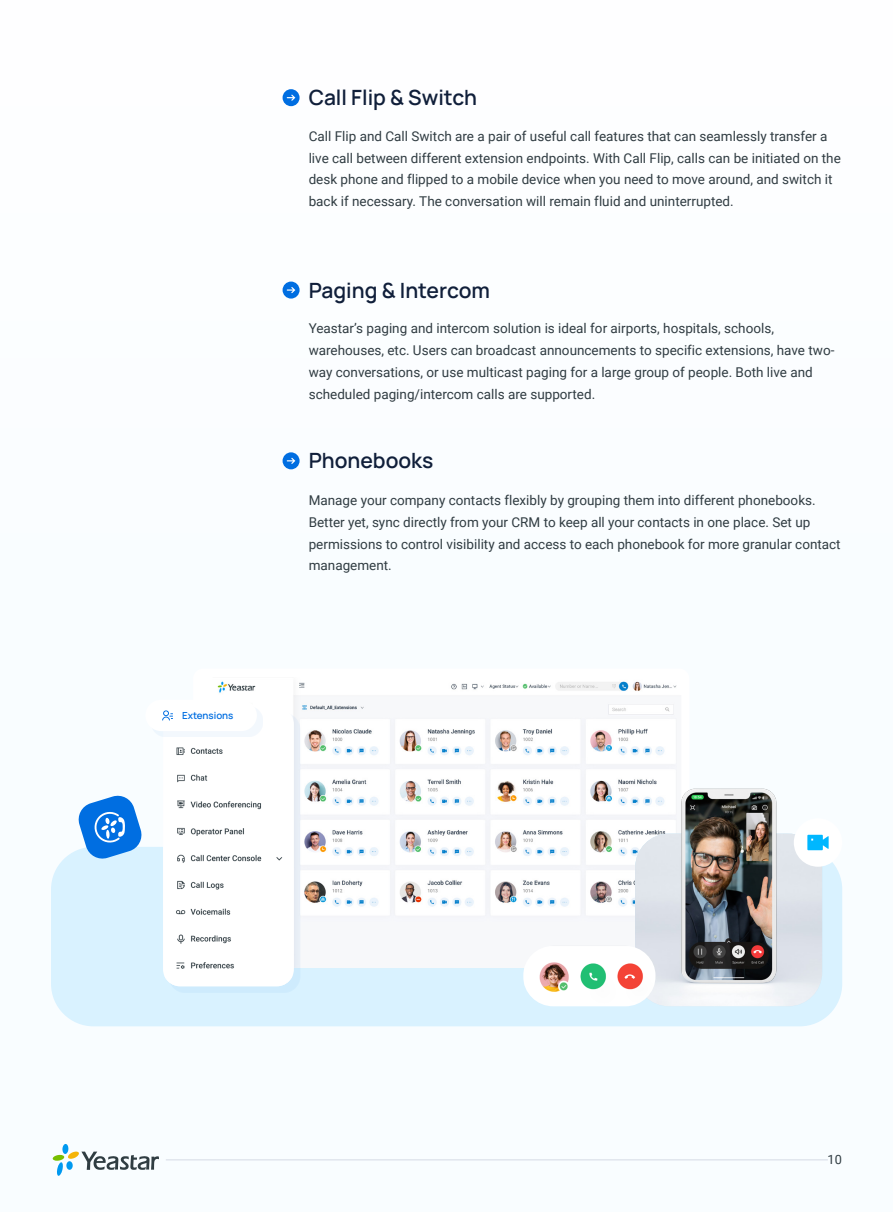
<style>
.page{position:relative;width:893px;height:1212px;background:#f5fcff}
.page>*{position:absolute;margin:0;border:0;box-sizing:border-box;transform-origin:0 0}
.三级标题{font:600 21px "Manrope";color:#101f3a}
.正文{font:13.5px/21.8px "Roboto";color:#303c42}
.t1{font:12.75px "Roboto";color:#303c42}
.三级标题-2{font:600 9.75px "Manrope";color:#006ee1}
</style>
<div class="page">
<svg style="left:52px;top:1144px;width:107px;height:32px"></svg>
<hr style="left:166px;top:1159px;width:662px;height:1px;background:#d5dae5">
<div style="left:51px;top:847px;width:791px;height:179px;background:#d9f2ff;border-radius:43px"></div>
<div style="left:193px;top:668px;width:496px;height:300px;background:#fff;border-radius:10px"></div>
<img style="left:217px;top:681px;width:460px;height:287px">
<svg style="left:317px;top:924px;width:318px;height:37px"></svg>
<div style="left:169px;top:713px;width:131px;height:279px;background:#006ee1;opacity:.05"></div>
<div style="left:163px;top:707px;width:131px;height:279px;background:#fff;border-radius:17px"></div>
<img style="left:165px;top:707px;width:127px;height:279px">
<img style="left:635px;top:833px;width:187px;height:173px">
<img style="left:671px;top:762px;width:123px;height:221px">
<img style="left:523px;top:946px;width:133px;height:60px;border-radius:30px">
<div style="left:151px;top:706px;width:112px;height:31px;background:#f3f8fd"></div>
<div style="left:145px;top:700px;width:112px;height:31px;background:#fff;border-radius:16px"></div>
<svg style="left:162px;top:710px;width:11px;height:10px"></svg>
<svg style="left:78px;top:795px;width:64px;height:64px"></svg>
<div style="left:794px;top:818px;width:48px;height:49px;background:#fff;border-radius:50%"></div>
<svg style="left:807px;top:835px;width:22px;height:15px"></svg>
<div style="left:283px;top:89px;width:17px;height:17px;background:#006ee1;border-radius:50%"></div>
<svg style="left:287px;top:95px;width:8px;height:6px"></svg>
<div style="left:283px;top:282px;width:17px;height:17px;background:#006ee1;border-radius:50%"></div>
<svg style="left:287px;top:287px;width:8px;height:6px"></svg>
<div style="left:283px;top:452px;width:17px;height:17px;background:#006ee1;border-radius:50%"></div>
<svg style="left:287px;top:458px;width:8px;height:6px"></svg>
<p class="三级标题-2" style="left:182px;top:708px;width:53px">Extensions</p>
<p class="三级标题" style="left:309px;top:83px;width:170px">Call Flip &amp; Switch</p>
<p class="正文" style="left:309px;top:125px;width:534px">Call Flip and Call Switch are a pair of useful call features that can seamlessly transfer a live call between different extension endpoints. With Call Flip, calls can be initiated on the desk phone and flipped to a mobile device when you need to move around, and switch it back if necessary. The conversation will remain fluid and uninterrupted.</p>
<p class="三级标题" style="left:309px;top:275px;width:183px">Paging &amp; Intercom</p>
<p class="正文" style="left:309px;top:317px;width:527px">Yeastar’s paging and intercom solution is ideal for airports, hospitals, schools, warehouses, etc. Users can broadcast announcements to specific extensions, have two&shy;way conversations, or use multicast paging for a large group of people. Both live and scheduled paging/intercom calls are supported.</p>
<p class="三级标题" style="left:309px;top:446px;width:126px">Phonebooks</p>
<p class="正文" style="left:309px;top:489px;width:533px">Manage your company contacts flexibly by grouping them into different phonebooks.<br>Better yet, sync directly from your CRM to keep all your contacts in one place. Set up permissions to control visibility and access to each phonebook for more granular contact management.</p>
<p class="t1" style="left:828px;top:1151px;width:16px">10</p>
</div>
